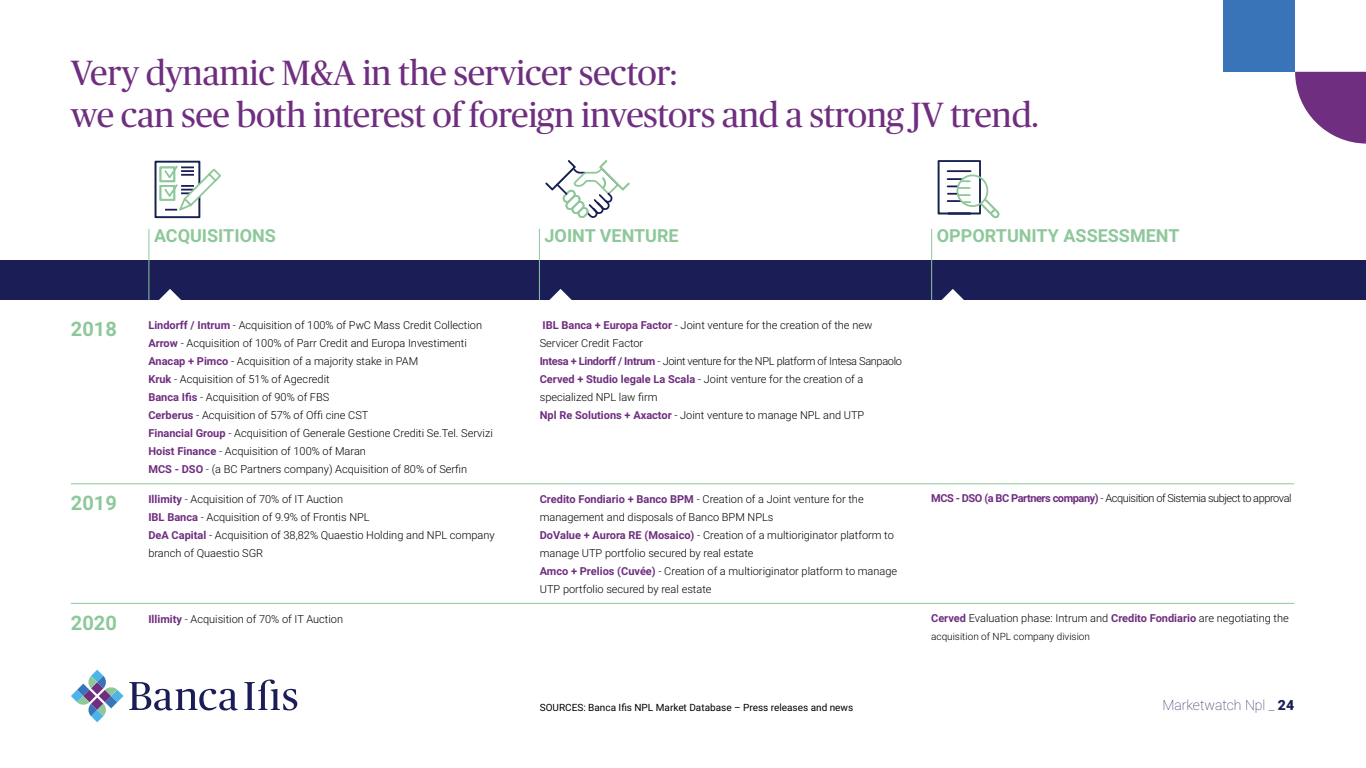
<style>
.page{position:relative;width:1366px;height:768px;background:#fff}
.page>*{position:absolute;margin:0;border:0;box-sizing:border-box;transform-origin:0 0}
.t1{font:35px/42px "Publico";letter-spacing:-.01em;color:#6f2e7f}
.t2{font:700 20px "Roboto";color:#8ec89a}
.t3{font:700 18px "Roboto";color:#8ec89a}
.t4{font:100 14px "Roboto";color:#1a1d56}
.t5{font:300 11px/18px "Roboto";color:#000}
.t6{font:300 11px "Roboto";letter-spacing:-.04em;color:#000}
.t7{font:10px "Roboto";color:#000}
.t8{font:300 10px "Roboto";color:#000}
.s1{font-weight:700;color:#6f2e7f}
.s2{font-weight:900}
</style>
<div class="page">
<svg style="left:129px;top:682px;width:109px;height:28px"></svg>
<svg style="left:244px;top:679px;width:53px;height:31px"></svg>
<svg style="left:71px;top:670px;width:52px;height:52px"></svg>
<div style="left:0;top:260px;width:1365px;height:40px;background:#1a1d56"></div>
<hr style="left:148px;top:229px;width:1px;height:71px;background:#8ec89a">
<svg style="left:159px;top:289px;width:22px;height:11px"></svg>
<hr style="left:539px;top:229px;width:1px;height:71px;background:#8ec89a">
<svg style="left:549px;top:289px;width:23px;height:11px"></svg>
<hr style="left:931px;top:229px;width:1px;height:71px;background:#8ec89a">
<svg style="left:941px;top:289px;width:23px;height:11px"></svg>
<hr style="left:71px;top:483px;width:1223px;height:1px;background:#8ec89a">
<hr style="left:71px;top:603px;width:1223px;height:1px;background:#8ec89a">
<svg style="left:545px;top:160px;width:85px;height:58px"></svg>
<svg style="left:937px;top:160px;width:63px;height:59px"></svg>
<div style="left:155px;top:161px;width:45px;height:57px;border:2px solid #1a1d56"></div>
<svg style="left:159px;top:164px;width:62px;height:48px"></svg>
<svg style="left:1295px;top:72px;width:70px;height:72px"></svg>
<div style="left:1223px;top:0;width:72px;height:72px;background:#3974b9"></div>
<h1 class="t1" style="left:71px;top:52px;width:969px">Very dynamic M&amp;A in the servicer sector:<br>we can see both interest of foreign investors and a strong JV trend.</h1>
<h3 class="t3" style="left:154px;top:223px;width:123px">ACQUISITIONS</h3>
<h3 class="t3" style="left:544px;top:223px;width:136px">JOINT VENTURE</h3>
<h3 class="t3" style="left:936px;top:223px;width:244px">OPPORTUNITY ASSESSMENT</h3>
<h2 class="t2" style="left:71px;top:315px;width:47px">2018</h2>
<h2 class="t2" style="left:71px;top:489px;width:47px">2019</h2>
<h2 class="t2" style="left:71px;top:609px;width:47px">2020</h2>
<p class="t5" style="left:148px;top:316px;width:346px"><span class="s1">Lindorff / Intrum</span> - Acquisition of 100% of PwC Mass Credit Collection <span class="s1">Arrow</span> - Acquisition of 100% of Parr Credit and Europa Investimenti <span class="s1">Anacap + Pimco</span> - Acquisition of a majority stake in PAM<br><span class="s1">Kruk</span> - Acquisition of 51% of Agecredit<br><span class="s1">Banca Ifis</span> - Acquisition of 90% of FBS<br><span class="s1">Cerberus</span> - Acquisition of 57% of Offi cine CST<br><span class="s1">Financial Group</span> - Acquisition of Generale Gestione Crediti Se.Tel. Servizi <span class="s1">Hoist Finance</span> - Acquisition of 100% of Maran<br><span class="s1">MCS - DSO</span> - (a BC Partners company) Acquisition of 80% of Serfin</p>
<p class="t5" style="left:148px;top:490px;width:348px"><span class="s1">Illimity</span> - Acquisition of 70% of IT Auction<br><span class="s1">IBL Banca</span> - Acquisition of 9.9% of Frontis NPL<br><span class="s1">DeA Capital</span> - Acquisition of 38,82% Quaestio Holding and NPL company branch of Quaestio SGR</p>
<p class="t5" style="left:148px;top:610px;width:196px"><span class="s1">Illimity</span> - Acquisition of 70% of IT Auction</p>
<p class="t5" style="left:540px;top:316px;width:364px"><span class="s1">IBL Banca + Europa Factor</span> - Joint venture for the creation of the new Servicer Credit Factor<br><span class="s1">Intesa + Lindorff / Intrum</span> - Joint venture for the NPL platform of Intesa Sanpaolo <span class="s1">Cerved + Studio legale La Scala</span> - Joint venture for the creation of a specialized NPL law firm<br><span class="s1">Npl Re Solutions + Axactor</span> - Joint venture to manage NPL and UTP</p>
<p class="t5" style="left:540px;top:490px;width:359px"><span class="s1">Credito Fondiario + Banco BPM</span> - Creation of a Joint venture for the management and disposals of Banco BPM NPLs<br><span class="s1">DoValue + Aurora RE (Mosaico)</span> - Creation of a multioriginator platform to manage UTP portfolio secured by real estate<br><span class="s1">Amco + Prelios (Cuvée)</span> - Creation of a multioriginator platform to manage UTP portfolio secured by real estate</p>
<p class="t6" style="left:931px;top:491px;width:362px"><span class="s1">MCS - DSO (a BC Partners company)</span> - Acquisition of Sistemia subject to approval</p>
<p class="t5" style="left:931px;top:609px;width:359px"><span class="s1">Cerved</span> Evaluation phase: Intrum and <span class="s1">Credito Fondiario</span> are negotiating the</p>
<p class="t8" style="left:931px;top:630px;width:160px">acquisition of NPL company division</p>
<p class="t7" style="left:540px;top:700px;width:315px">SOURCES: Banca Ifis NPL Market Database – Press releases and news</p>
<p class="t4" style="left:1162px;top:696px;width:133px">Marketwatch Npl _ <span class="s2">24</span></p>
</div>
